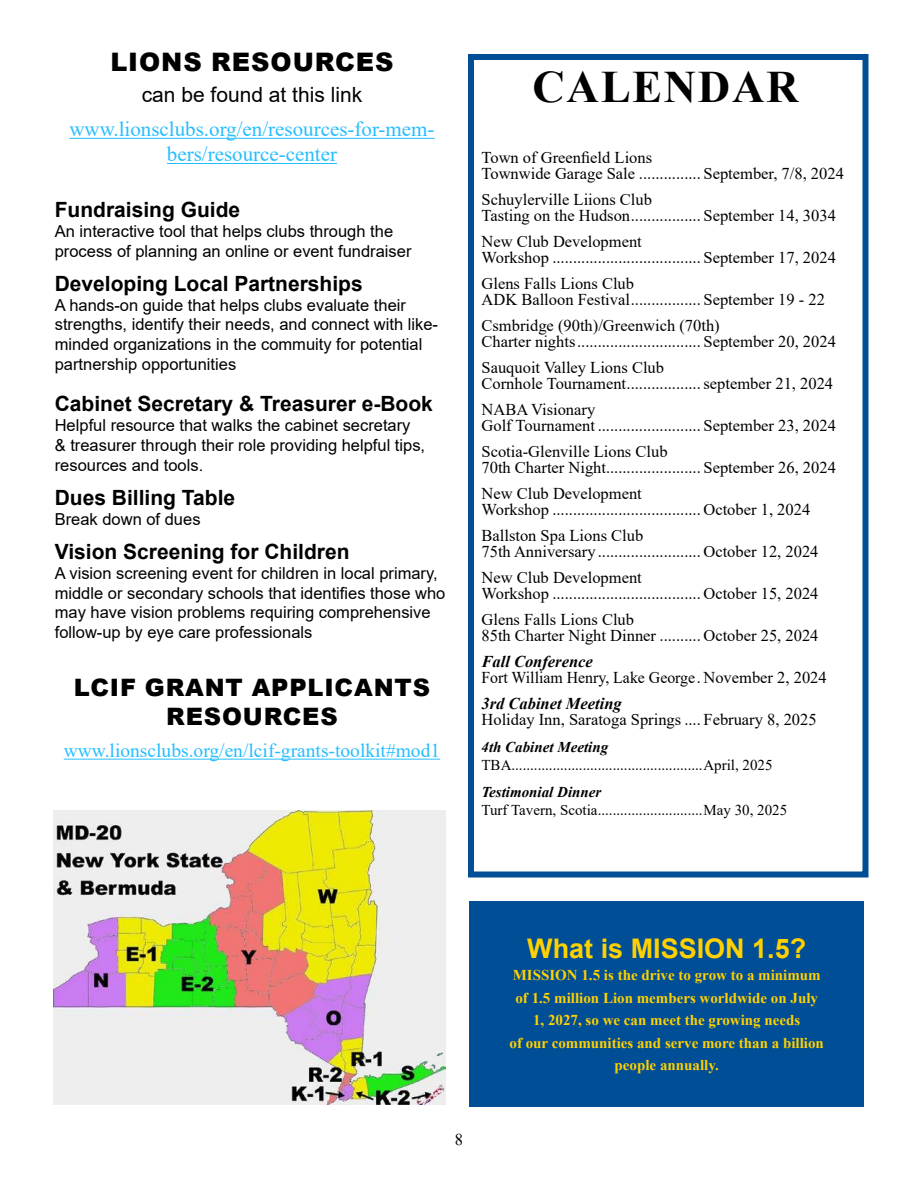
<style>
.page{position:relative;width:918px;height:1188px;background:#fff}
.page>*{position:absolute;margin:0;border:0;box-sizing:border-box;transform-origin:0 0}
.Paragraph_Style_1{font:700 45px "Times New Roman";letter-spacing:.035em;color:#000}
.Paragraph_Style_1-2{font:700 27px "Arial";color:#ffd100}
.Paragraph_Style_1-3{font:900 25.5px "Arial";letter-spacing:.035em;color:#000}
.Paragraph_Style_1-4{font:900 24px/28.8px "Arial";letter-spacing:.035em;color:#000;text-align:center}
.Paragraph_Style_1-5{font:700 21px "Arial";color:#000}
.Paragraph_Style_1-6{font:21px/25.2px "Times New Roman";color:#26beff;text-align:center}
.Paragraph_Style_1-7{font:21px "Arial";color:#000}
.Paragraph_Style_1-8{font:19.5px "Times New Roman";color:#26beff}
.Default{font:16.5px "Times New Roman";color:#000}
.Paragraph_Style_1-9{font:16.5px/19.8px "Arial";color:#000}
.Default-2{font:16.5px "Times New Roman";color:#000;scale:.96 1}
.Default-3{font:italic 700 16.5px "Times New Roman";color:#000}
.Title_2{font:16.5px "Times New Roman";color:#000}
.Paragraph_Style_1-10{font:700 15px "Times New Roman";color:#ffd100}
.Default-4{font:15px "Times New Roman";color:#000}
.Default-5{font:italic 700 15px "Times New Roman";color:#000}
</style>
<div class="page">
<div style="left:470px;top:902px;width:394px;height:205px;background:#004e95"></div>
<hr style="left:69px;top:138px;width:366px;height:1px;background:#26beff">
<hr style="left:167px;top:163px;width:170px;height:1px;background:#26beff">
<hr style="left:64px;top:759px;width:376px;height:1px;background:#26beff">
<div style="left:468px;top:54px;width:400px;height:824px;border:6px solid #004e95"></div>
<img style="left:53px;top:810px;width:393px;height:295px">
<p class="Paragraph_Style_1-3" style="left:110px;top:44px;width:285px">LIONS RESOURCES</p>
<p class="Paragraph_Style_1-7" style="left:142px;top:80px;width:222px">can be found at this link</p>
<p class="Paragraph_Style_1-6" style="left:69px;top:116px;width:367px">www.lionsclubs.org/en/resources-for-mem&shy;bers/resource-center</p>
<p class="Paragraph_Style_1-5" style="left:55px;top:195px;width:187px">Fundraising Guide</p>
<p class="Paragraph_Style_1-9" style="left:55px;top:221px;width:358px">An interactive tool that helps clubs through the process of planning an online or event fundraiser</p>
<p class="Paragraph_Style_1-5" style="left:55px;top:269px;width:310px">Developing Local Partnerships</p>
<p class="Paragraph_Style_1-9" style="left:55px;top:295px;width:385px">A hands-on guide that helps clubs evaluate their strengths, identify their needs, and connect with like&shy;minded organizations in the commuity for potential partnership opportunities</p>
<p class="Paragraph_Style_1-5" style="left:55px;top:389px;width:380px">Cabinet Secretary &amp; Treasurer e-Book</p>
<p class="Paragraph_Style_1-9" style="left:55px;top:415px;width:372px">Helpful resource that walks the cabinet secretary &amp; treasurer through their role providing helpful tips, resources and tools.</p>
<p class="Paragraph_Style_1-5" style="left:55px;top:483px;width:182px">Dues Billing Table</p>
<p class="Paragraph_Style_1-9" style="left:55px;top:509px;width:147px">Break down of dues</p>
<p class="Paragraph_Style_1-5" style="left:55px;top:537px;width:296px">Vision Screening for Children</p>
<p class="Paragraph_Style_1-9" style="left:55px;top:563px;width:392px">A vision screening event for children in local primary, middle or secondary schools that identifies those who may have vision problems requiring comprehensive follow-up by eye care professionals</p>
<p class="Paragraph_Style_1-4" style="left:74px;top:672px;width:358px">LCIF GRANT APPLICANTS<br>RESOURCES</p>
<p class="Paragraph_Style_1-8" style="left:64px;top:737px;width:378px">www.lionsclubs.org/en/lcif-grants-toolkit#mod1</p>
<p class="Paragraph_Style_1" style="left:533px;top:54px;width:267px">CALENDAR</p>
<p class="Default" style="left:482px;top:146px;width:172px">Town of Greenfield Lions</p>
<p class="Default" style="left:482px;top:162px;width:364px">Townwide Garage Sale ............... September, 7/8, 2024</p>
<p class="Default" style="left:482px;top:188px;width:172px">Schuylerville Liions Club</p>
<p class="Default" style="left:482px;top:204px;width:356px">Tasting on the Hudson................. September 14, 3034</p>
<p class="Default" style="left:482px;top:230px;width:162px">New Club Development</p>
<p class="Default" style="left:482px;top:246px;width:356px">Workshop .................................... September 17, 2024</p>
<p class="Default" style="left:482px;top:272px;width:154px">Glens Falls Lions Club</p>
<p class="Default" style="left:482px;top:288px;width:345px">ADK Balloon Festival................. September 19 - 22</p>
<p class="Default" style="left:482px;top:314px;width:240px">Csmbridge (90th)/Greenwich (70th)</p>
<p class="Default" style="left:482px;top:330px;width:356px">Charter nights.............................. September 20, 2024</p>
<p class="Default" style="left:482px;top:356px;width:184px">Sauquoit Valley Lions Club</p>
<p class="Default" style="left:482px;top:372px;width:353px">Cornhole Tournament.................. september 21, 2024</p>
<p class="Default" style="left:482px;top:398px;width:115px">NABA Visionary</p>
<p class="Default" style="left:482px;top:414px;width:356px">Golf Tournament ......................... September 23, 2024</p>
<p class="Default" style="left:482px;top:440px;width:188px">Scotia-Glenville Lions Club</p>
<p class="Default" style="left:482px;top:456px;width:356px">70th Charter Night....................... September 26, 2024</p>
<p class="Default" style="left:482px;top:482px;width:162px">New Club Development</p>
<p class="Default" style="left:482px;top:498px;width:330px">Workshop .................................... October 1, 2024</p>
<p class="Default" style="left:482px;top:524px;width:163px">Ballston Spa Lions Club</p>
<p class="Default" style="left:482px;top:540px;width:339px">75th Anniversary ......................... October 12, 2024</p>
<p class="Default" style="left:482px;top:566px;width:162px">New Club Development</p>
<p class="Default" style="left:482px;top:582px;width:339px">Workshop .................................... October 15, 2024</p>
<p class="Default" style="left:482px;top:608px;width:154px">Glens Falls Lions Club</p>
<p class="Default" style="left:482px;top:624px;width:339px">85th Charter Night Dinner .......... October 25, 2024</p>
<p class="Default-3" style="left:482px;top:650px;width:113px">Fall Conference</p>
<p class="Default-2" style="left:482px;top:666px;width:361px">Fort William Henry, Lake George. November 2, 2024</p>
<p class="Default-3" style="left:482px;top:692px;width:142px">3rd Cabinet Meeting</p>
<p class="Default" style="left:482px;top:708px;width:337px">Holiday Inn, Saratoga Springs .... February 8, 2025</p>
<p class="Default-5" style="left:482px;top:737px;width:128px">4th Cabinet Meeting</p>
<p class="Default-4" style="left:482px;top:755px;width:293px">TBA...................................................April, 2025</p>
<p class="Default-5" style="left:482px;top:782px;width:121px">Testimonial Dinner</p>
<p class="Default-4" style="left:482px;top:800px;width:307px">Turf Tavern, Scotia............................May 30, 2025</p>
<p class="Title_2" style="left:455px;top:1128px;width:10px">8</p>
<p class="Paragraph_Style_1-2" style="left:527px;top:929px;width:281px">What is MISSION 1.5?</p>
<p class="Paragraph_Style_1-10" style="left:513px;top:965px;width:310px">MISSION 1.5 is the drive to grow to a minimum</p>
<p class="Paragraph_Style_1-10" style="left:515px;top:987px;width:304px">of 1.5 million Lion members worldwide on July</p>
<p class="Paragraph_Style_1-10" style="left:533px;top:1010px;width:269px">1, 2027, so we can meet the growing needs</p>
<p class="Paragraph_Style_1-10" style="left:510px;top:1032px;width:316px">of our communities and serve more than a billion</p>
<p class="Paragraph_Style_1-10" style="left:615px;top:1055px;width:106px">people annually.</p>
</div>
